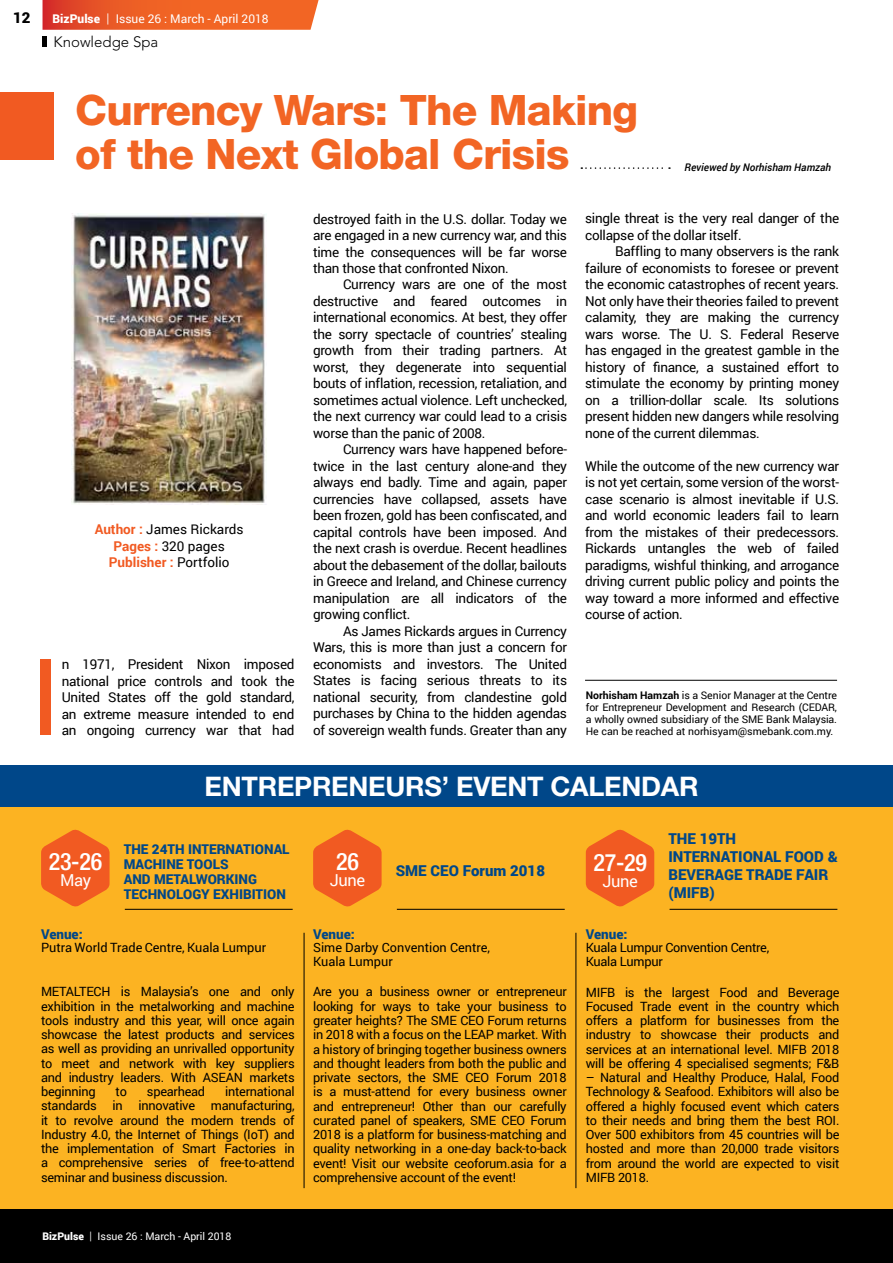
<style>
.page{position:relative;width:893px;height:1263px;background:#fff}
.page>*{position:absolute;margin:0;border:0;box-sizing:border-box;transform-origin:0 0}
.t1{font:106.35px "Roboto";color:#f15a22}
.t2{font:800 42px/44.4px "Helvetica Neue LT Std";letter-spacing:-.02em;color:#f26524}
.t3{font:700 27px "Helvetica Neue LT Std";letter-spacing:-.01em;color:#fff}
.t4{font:500 condensed 24px "Helvetica Neue LT Std";letter-spacing:-.01em;color:#fff}
.t5{font:16.5px "Roboto";letter-spacing:-.025em;color:#fff}
.t6{font:900 15px/18px "Roboto";color:#004789}
.t7{font:300 15px "Avenir LT Std";color:#000}
.t8{font:900 15px "Roboto";color:#000}
.t9{font:13.5px/16.5px "Roboto";letter-spacing:-.02em;color:#000;text-align:justify}
.t10{font:900 13.5px/15px "Roboto";color:#004789}
.t11{font:13.5px/16.5px "Roboto";color:#000;text-align:center}
.t12{font:12.75px/14.2px "Roboto";letter-spacing:-.02em;color:#000;text-align:justify}
.t13{font:12.75px/13.5px "Roboto";color:#000}
.t14{font:12px "Roboto";color:#fff}
.t15{font:10.5px/12px "Roboto";letter-spacing:-.01em;color:#000;text-align:justify}
.t16{font:10.5px "Roboto";color:#fff}
.t17{font:italic 500 10.5px "Roboto";color:#000}
.s1{font-weight:900}
.s2{font-family:"Gotham"}
.s3{font-weight:700;color:#f15a22}
.s4{font-weight:700}
</style>
<div class="page">
<div style="left:0;top:1209px;width:893px;height:54px;background:#000"></div>
<svg style="left:43px;top:0;width:276px;height:30px;background:#ec5f2a"></svg>
<hr style="left:43px;top:36px;width:4px;height:11px;background:#000">
<div style="left:0;top:806px;width:893px;height:402px;background:#fcb322"></div>
<hr style="left:304px;top:933px;width:1px;height:255px;background:#000">
<hr style="left:576px;top:933px;width:1px;height:255px;background:#000">
<div style="left:0;top:765px;width:893px;height:41px;background:#004789"></div>
<svg style="left:41px;top:829px;width:69px;height:78px"></svg>
<svg style="left:313px;top:829px;width:69px;height:78px"></svg>
<svg style="left:586px;top:829px;width:68px;height:78px"></svg>
<hr style="left:125px;top:909px;width:168px;height:1px;background:#000">
<hr style="left:397px;top:909px;width:168px;height:1px;background:#000">
<hr style="left:669px;top:909px;width:168px;height:1px;background:#000">
<hr style="left:585px;top:680px;width:252px;height:1px;background:#000">
<div style="left:0;top:93px;width:54px;height:67px;background:#f15a22"></div>
<svg style="left:581px;top:167px;width:89px;height:2px"></svg>
<img style="left:71px;top:214px;width:196px;height:291px">
<p class="t8" style="left:13px;top:7px;width:19px">12</p>
<p class="t14" style="left:53px;top:10px;width:218px"><span class="s1">BizPulse</span> <span class="s2">|</span> Issue 26 : March - April 2018</p>
<p class="t7" style="left:54px;top:33px;width:106px">Knowledge Spa</p>
<h2 class="t2" style="left:75px;top:88px;width:564px">Currency Wars: The Making of the Next Global Crisis</h2>
<p class="t17" style="left:684px;top:160px;width:148px">Reviewed by Norhisham Hamzah</p>
<p class="t11" style="left:95px;top:520px;width:150px"><span class="s3">Author :</span> James Rickards<br><span class="s3">Pages :</span> 320 pages<br><span class="s3">Publisher :</span> Portfolio</p>
<h1 class="t1" style="left:31px;top:622px;width:32px">I</h1>
<p class="t9" style="left:62px;top:655px;width:234px">n 1971, President Nixon imposed national price controls and took the United States off the gold standard, an extreme measure intended to end an ongoing currency war that had</p>
<p class="t9" style="left:313px;top:210px;width:256px">destroyed faith in the U.S. dollar. Today we are engaged in a new currency war, and this time the consequences will be far worse than those that confronted Nixon.</p>
<p class="t9" style="left:313px;top:276px;width:256px;text-indent:30px">Currency wars are one of the most destructive and feared outcomes in international economics. At best, they offer the sorry spectacle of countries’ stealing growth from their trading partners. At worst, they degenerate into sequential bouts of inflation, recession, retaliation, and sometimes actual violence. Left unchecked, the next currency war could lead to a crisis worse than the panic of 2008.</p>
<p class="t9" style="left:313px;top:441px;width:256px;text-indent:30px">Currency wars have happened before&shy;twice in the last century alone-and they always end badly. Time and again, paper currencies have collapsed, assets have been frozen, gold has been confiscated, and capital controls have been imposed. And the next crash is overdue. Recent headlines about the debasement of the dollar, bailouts in Greece and Ireland, and Chinese currency manipulation are all indicators of the growing conflict.</p>
<p class="t9" style="left:313px;top:622px;width:256px;text-indent:30px">As James Rickards argues in Currency Wars, this is more than just a concern for economists and investors. The United States is facing serious threats to its national security, from clandestine gold purchases by China to the hidden agendas of sovereign wealth funds. Greater than any</p>
<p class="t9" style="left:585px;top:210px;width:256px">single threat is the very real danger of the collapse of the dollar itself.</p>
<p class="t9" style="left:585px;top:243px;width:256px;text-indent:30px">Baffling to many observers is the rank failure of economists to foresee or prevent the economic catastrophes of recent years.<br>Not only have their theories failed to prevent calamity, they are making the currency wars worse. The U. S. Federal Reserve has engaged in the greatest gamble in the history of finance, a sustained effort to stimulate the economy by printing money on a trillion-dollar scale. Its solutions present hidden new dangers while resolving none of the current dilemmas.</p>
<p class="t9" style="left:585px;top:457px;width:256px">While the outcome of the new currency war is not yet certain, some version of the worst&shy;case scenario is almost inevitable if U.S. and world economic leaders fail to learn from the mistakes of their predecessors.<br>Rickards untangles the web of failed paradigms, wishful thinking, and arrogance driving current public policy and points the way toward a more informed and effective course of action.</p>
<p class="t15" style="left:586px;top:688px;width:253px"><span class="s4">Norhisham Hamzah</span> is a Senior Manager at the Centre for Entrepreneur Development and Research (CEDAR, a wholly owned subsidiary of the SME Bank Malaysia.</p>
<p class="t15" style="left:586px;top:724px;width:249px">He can be reached at norhisyam@smebank.com.my.</p>
<h3 class="t3" style="left:205px;top:770px;width:495px">ENTREPRENEURS’ EVENT CALENDAR</h3>
<h3 class="t4" style="left:49px;top:847px;width:55px">23-26</h3>
<p class="t5" style="left:60px;top:868px;width:32px">May</p>
<p class="t10" style="left:124px;top:841px;width:167px">THE 24TH INTERNATIONAL<br>MACHINE TOOLS<br>AND METALWORKING<br>TECHNOLOGY EXHIBITION</p>
<p class="t10" style="left:41px;top:926px;width:43px">Venue:</p>
<p class="t13" style="left:41px;top:940px;width:226px">Putra World Trade Centre, Kuala Lumpur</p>
<p class="t12" style="left:41px;top:984px;width:255px">METALTECH is Malaysia’s one and only exhibition in the metalworking and machine tools industry and this year, will once again showcase the latest products and services as well as providing an unrivalled opportunity to meet and network with key suppliers and industry leaders. With ASEAN markets beginning</p>
<p class="t12" style="left:41px;top:1084px;width:255px;text-indent:184px">international standards in innovative manufacturing, it to revolve around the modern trends of Industry 4.0, the Internet of Things (IoT) and the implementation of Smart Factories in a comprehensive series of free-to-attend seminar and business discussion.</p>
<p class="t12" style="left:116px;top:1084px;width:13px">to</p>
<p class="t12" style="left:147px;top:1084px;width:60px">spearhead</p>
<h3 class="t4" style="left:336px;top:847px;width:24px">26</h3>
<p class="t5" style="left:330px;top:868px;width:37px">June</p>
<p class="t6" style="left:396px;top:861px;width:151px">SME CEO Forum 2018</p>
<p class="t10" style="left:313px;top:926px;width:43px">Venue:</p>
<p class="t13" style="left:313px;top:940px;width:178px">Sime Darby Convention Centre,<br>Kuala Lumpur</p>
<h3 class="t4" style="left:593px;top:848px;width:55px">27-29</h3>
<p class="t5" style="left:603px;top:869px;width:37px">June</p>
<p class="t6" style="left:668px;top:829px;width:171px">THE 19TH<br>INTERNATIONAL FOOD &amp;<br>BEVERAGE TRADE FAIR (MIFB)</p>
<p class="t10" style="left:586px;top:926px;width:43px">Venue:</p>
<p class="t12" style="left:586px;top:940px;width:185px;line-height:13.5px">Kuala Lumpur Convention Centre,<br>Kuala Lumpur</p>
<p class="t12" style="left:313px;top:984px;width:255px">Are you a business owner or entrepreneur looking for ways to take your business to greater heights? The SME CEO Forum returns in 2018 with a focus on the LEAP market. With a history of bringing together business owners and thought leaders from both the public and private sectors, the SME CEO Forum 2018 is a must-attend for every business owner and entrepreneur! Other than our carefully curated panel of speakers, SME CEO Forum 2018 is a platform for business-matching and quality networking in a one-day back-to-back event! Visit our website ceoforum.asia for a comprehensive account of the event!</p>
<p class="t12" style="left:586px;top:984px;width:255px">MIFB is the largest Food and Beverage Focused Trade event in the country which offers a platform for businesses from the industry to showcase their products and services at an international level. MIFB 2018 will be offering 4 specialised segments; F&amp;B</p>
<p class="t12" style="left:586px;top:1070px;width:255px">– Natural and Healthy Produce, Halal, Food Technology &amp; Seafood. Exhibitors will also be offered a highly focused event which caters to their needs and bring them the best ROI.<br>Over 500 exhibitors from 45 countries will be hosted and more than 20,000 trade visitors from around the world are expected to visit MIFB 2018.</p>
<p class="t16" style="left:42px;top:1229px;width:191px"><span class="s1">BizPulse</span> <span class="s2">|</span> Issue 26 : March - April 2018</p>
</div>
